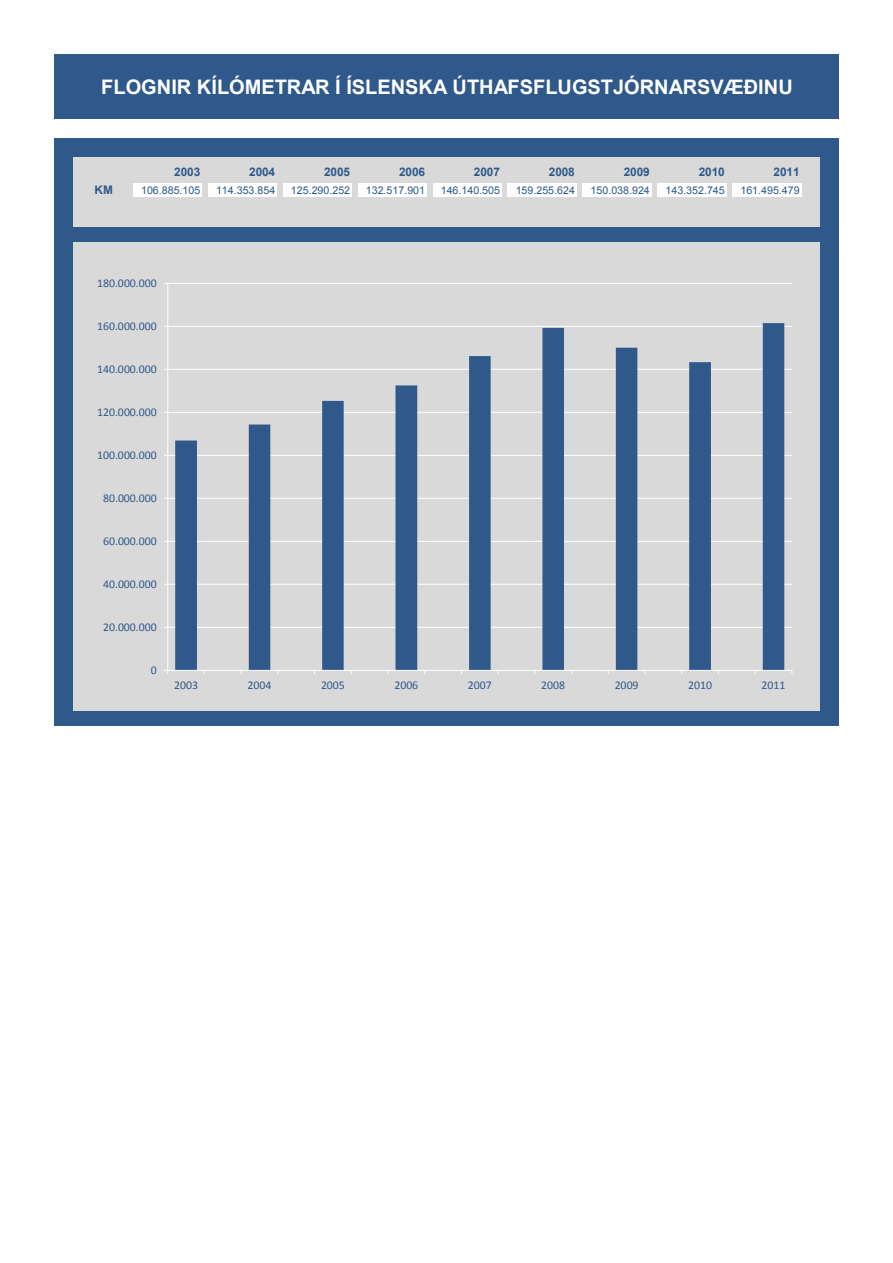
<style>
.page{position:relative;width:893px;height:1263px;background:#fff}
.page>*{position:absolute;margin:0;border:0;box-sizing:border-box;transform-origin:0 0}
.t1{font:700 19.95px "Arial";color:#fff}
.t2{font:11.85px "Calibri";letter-spacing:-.005em;color:#2e598a}
.t3{font:700 11.85px "Arial";letter-spacing:-.01em;color:#2e598a}
.t4{font:10.65px "Arial";color:#2e598a}
</style>
<div class="page">
<div style="left:54px;top:54px;width:785px;height:65px;background:#2e598a"></div>
<div style="left:54px;top:138px;width:785px;height:20px;background:#2e598a"></div>
<div style="left:54px;top:158px;width:19px;height:25px;background:#2e598a"></div>
<div style="left:73px;top:158px;width:747px;height:25px;background:#d9d9d9"></div>
<div style="left:820px;top:158px;width:19px;height:25px;background:#2e598a"></div>
<div style="left:54px;top:183px;width:19px;height:15px;background:#2e598a"></div>
<div style="left:73px;top:183px;width:60px;height:15px;background:#d9d9d9"></div>
<div style="left:202px;top:183px;width:6px;height:15px;background:#d9d9d9"></div>
<div style="left:277px;top:183px;width:6px;height:15px;background:#d9d9d9"></div>
<div style="left:352px;top:183px;width:6px;height:15px;background:#d9d9d9"></div>
<div style="left:427px;top:183px;width:6px;height:15px;background:#d9d9d9"></div>
<div style="left:502px;top:183px;width:6px;height:15px;background:#d9d9d9"></div>
<div style="left:577px;top:183px;width:6px;height:15px;background:#d9d9d9"></div>
<div style="left:652px;top:183px;width:6px;height:15px;background:#d9d9d9"></div>
<div style="left:657px;top:183px;width:70px;height:15px;background:#fff"></div>
<div style="left:727px;top:183px;width:6px;height:15px;background:#d9d9d9"></div>
<div style="left:732px;top:183px;width:70px;height:15px;background:#fff"></div>
<div style="left:802px;top:183px;width:18px;height:15px;background:#d9d9d9"></div>
<div style="left:820px;top:183px;width:19px;height:15px;background:#2e598a"></div>
<div style="left:54px;top:198px;width:19px;height:29px;background:#2e598a"></div>
<div style="left:73px;top:198px;width:747px;height:29px;background:#d9d9d9"></div>
<div style="left:820px;top:198px;width:19px;height:29px;background:#2e598a"></div>
<div style="left:54px;top:227px;width:785px;height:15px;background:#2e598a"></div>
<div style="left:54px;top:242px;width:19px;height:469px;background:#2e598a"></div>
<div style="left:73px;top:242px;width:747px;height:469px;background:#d9d9d9"></div>
<div style="left:820px;top:242px;width:19px;height:469px;background:#2e598a"></div>
<div style="left:54px;top:711px;width:785px;height:15px;background:#2e598a"></div>
<hr style="left:168px;top:627px;width:624px;height:1px;background:#fff">
<hr style="left:168px;top:584px;width:624px;height:1px;background:#fff">
<hr style="left:168px;top:541px;width:624px;height:1px;background:#fff">
<hr style="left:168px;top:498px;width:624px;height:1px;background:#fff">
<hr style="left:168px;top:455px;width:624px;height:1px;background:#fff">
<hr style="left:168px;top:412px;width:624px;height:1px;background:#fff">
<hr style="left:168px;top:369px;width:624px;height:1px;background:#fff">
<hr style="left:168px;top:326px;width:624px;height:1px;background:#fff">
<hr style="left:168px;top:283px;width:624px;height:1px;background:#fff">
<svg style="left:175px;top:323px;width:609px;height:347px"></svg>
<hr style="left:167px;top:283px;width:1px;height:387px;background:#fff">
<hr style="left:168px;top:670px;width:624px;height:1px;background:#fff">
<h1 class="t1" style="left:101px;top:74px;width:693px">FLOGNIR KÍLÓMETRAR Í ÍSLENSKA ÚTHAFSFLUGSTJÓRNARSVÆÐINU</h1>
<p class="t3" style="left:174px;top:164px;width:27px">2003</p>
<p class="t3" style="left:249px;top:164px;width:27px">2004</p>
<p class="t3" style="left:324px;top:164px;width:27px">2005</p>
<p class="t3" style="left:399px;top:164px;width:27px">2006</p>
<p class="t3" style="left:474px;top:164px;width:27px">2007</p>
<p class="t3" style="left:549px;top:164px;width:27px">2008</p>
<p class="t3" style="left:624px;top:164px;width:27px">2009</p>
<p class="t3" style="left:699px;top:164px;width:27px">2010</p>
<p class="t3" style="left:774px;top:164px;width:27px">2011</p>
<p class="t3" style="left:95px;top:182px;width:20px">KM</p>
<p class="t4" style="left:141px;top:184px;width:61px">106.885.105</p>
<p class="t4" style="left:216px;top:184px;width:61px">114.353.854</p>
<p class="t4" style="left:291px;top:184px;width:61px">125.290.252</p>
<p class="t4" style="left:366px;top:184px;width:61px">132.517.901</p>
<p class="t4" style="left:441px;top:184px;width:61px">146.140.505</p>
<p class="t4" style="left:516px;top:184px;width:61px">159.255.624</p>
<p class="t4" style="left:591px;top:184px;width:61px">150.038.924</p>
<p class="t4" style="left:665px;top:184px;width:61px">143.352.745</p>
<p class="t4" style="left:740px;top:184px;width:61px">161.495.479</p>
<p class="t2" style="left:97px;top:275px;width:61px">180.000.000</p>
<p class="t2" style="left:97px;top:318px;width:61px">160.000.000</p>
<p class="t2" style="left:97px;top:361px;width:61px">140.000.000</p>
<p class="t2" style="left:97px;top:404px;width:61px">120.000.000</p>
<p class="t2" style="left:97px;top:447px;width:61px">100.000.000</p>
<p class="t2" style="left:103px;top:490px;width:55px">80.000.000</p>
<p class="t2" style="left:103px;top:533px;width:55px">60.000.000</p>
<p class="t2" style="left:103px;top:576px;width:55px">40.000.000</p>
<p class="t2" style="left:103px;top:619px;width:55px">20.000.000</p>
<p class="t2" style="left:151px;top:662px;width:7px">0</p>
<p class="t2" style="left:174px;top:678px;width:25px">2003</p>
<p class="t2" style="left:248px;top:678px;width:25px">2004</p>
<p class="t2" style="left:321px;top:678px;width:25px">2005</p>
<p class="t2" style="left:394px;top:678px;width:25px">2006</p>
<p class="t2" style="left:468px;top:678px;width:25px">2007</p>
<p class="t2" style="left:541px;top:678px;width:25px">2008</p>
<p class="t2" style="left:615px;top:678px;width:25px">2009</p>
<p class="t2" style="left:688px;top:678px;width:25px">2010</p>
<p class="t2" style="left:762px;top:678px;width:25px">2011</p>
</div>
